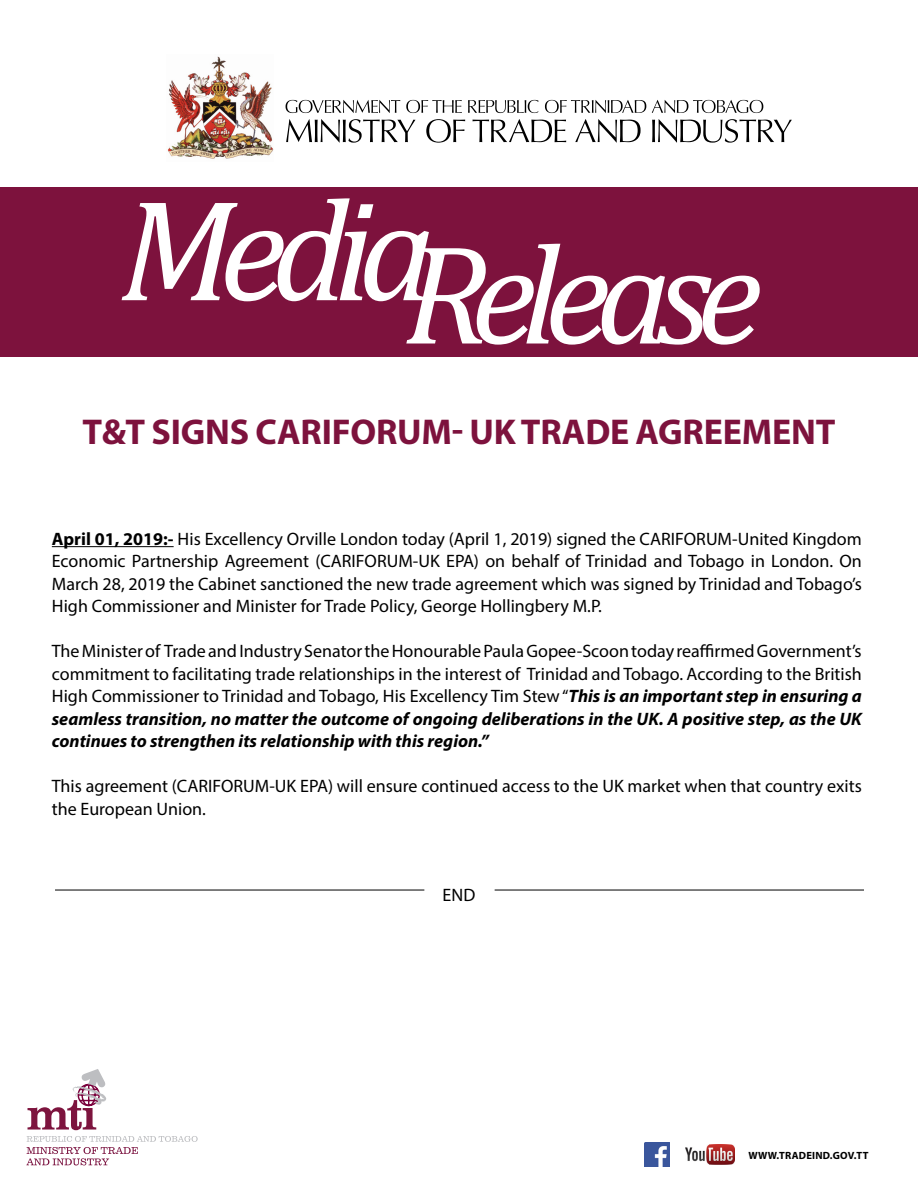
<style>
.page{position:relative;width:918px;height:1188px;background:#fff}
.page>*{position:absolute;margin:0;border:0;box-sizing:border-box;transform-origin:0 0}
.t1{font:italic 142.95px "Cambria";letter-spacing:-.1em;color:#fff}
.t2{font:700 36px "Myriad Pro";letter-spacing:-.005em;color:#7d123d}
.t3{font:18px/22.5px "Myriad Pro";color:#000;text-align:justify}
.t4{font:700 10.5px "Myriad Pro";letter-spacing:.02em;color:#000}
.s1{font-weight:700}
.s2{font-weight:700;font-style:italic}
</style>
<div class="page">
<img style="left:645px;top:1142px;width:24px;height:25px">
<svg style="left:26px;top:1136px;width:172px;height:29px"></svg>
<svg style="left:28px;top:1069px;width:78px;height:61px"></svg>
<img style="left:686px;top:1145px;width:48px;height:19px">
<img style="left:167px;top:56px;width:107px;height:103px">
<svg style="left:286px;top:100px;width:477px;height:13px"></svg>
<svg style="left:286px;top:119px;width:506px;height:24px"></svg>
<hr style="left:52px;top:546px;width:122px;height:1px;background:#000">
<div style="left:0;top:188px;width:918px;height:169px;background:#7d123d"></div>
<hr style="left:55px;top:890px;width:369px;height:1px;background:#000">
<hr style="left:495px;top:890px;width:369px;height:1px;background:#000">
<h1 class="t1" style="left:119px;top:194px;width:645px"><sup>Media</sup>Release</h1>
<h2 class="t2" style="left:83px;top:409px;width:753px">T&amp;T SIGNS CARIFORUM- UK TRADE AGREEMENT</h2>
<p class="t3" style="left:52px;top:527px;width:812px"><span class="s1">APRIL 01, 2019:-</span> His Excellency Orville London today (April 1, 2019) signed the CARIFORUM-United Kingdom Economic Partnership Agreement (CARIFORUM-UK EPA) on behalf of Trinidad and Tobago in London. On March 28, 2019 the Cabinet sanctioned the new trade agreement which was signed by Trinidad and Tobago’s High Commissioner and Minister for Trade Policy, George Hollingbery M.P.</p>
<p class="t3" style="left:52px;top:640px;width:812px">The Minister of Trade and Industry Senator the Honourable Paula Gopee-Scoon today reaffirmed Government’s commitment to facilitating trade relationships in the interest of Trinidad and Tobago. According to the British High Commissioner to Trinidad and Tobago, His Excellency Tim Stew “<span class="s2">This is an important step in ensuring a seamless transition, no matter the outcome of ongoing deliberations in the UK. A positive step, as the UK continues to strengthen its relationship with this region.”</span></p>
<p class="t3" style="left:52px;top:775px;width:812px">This agreement (CARIFORUM-UK EPA) will ensure continued access to the UK market when that country exits the European Union.</p>
<p class="t3" style="left:443px;top:884px;width:34px">END</p>
<p class="t4" style="left:749px;top:1149px;width:122px">WWW.TRADEIND.GOV.TT</p>
</div>
